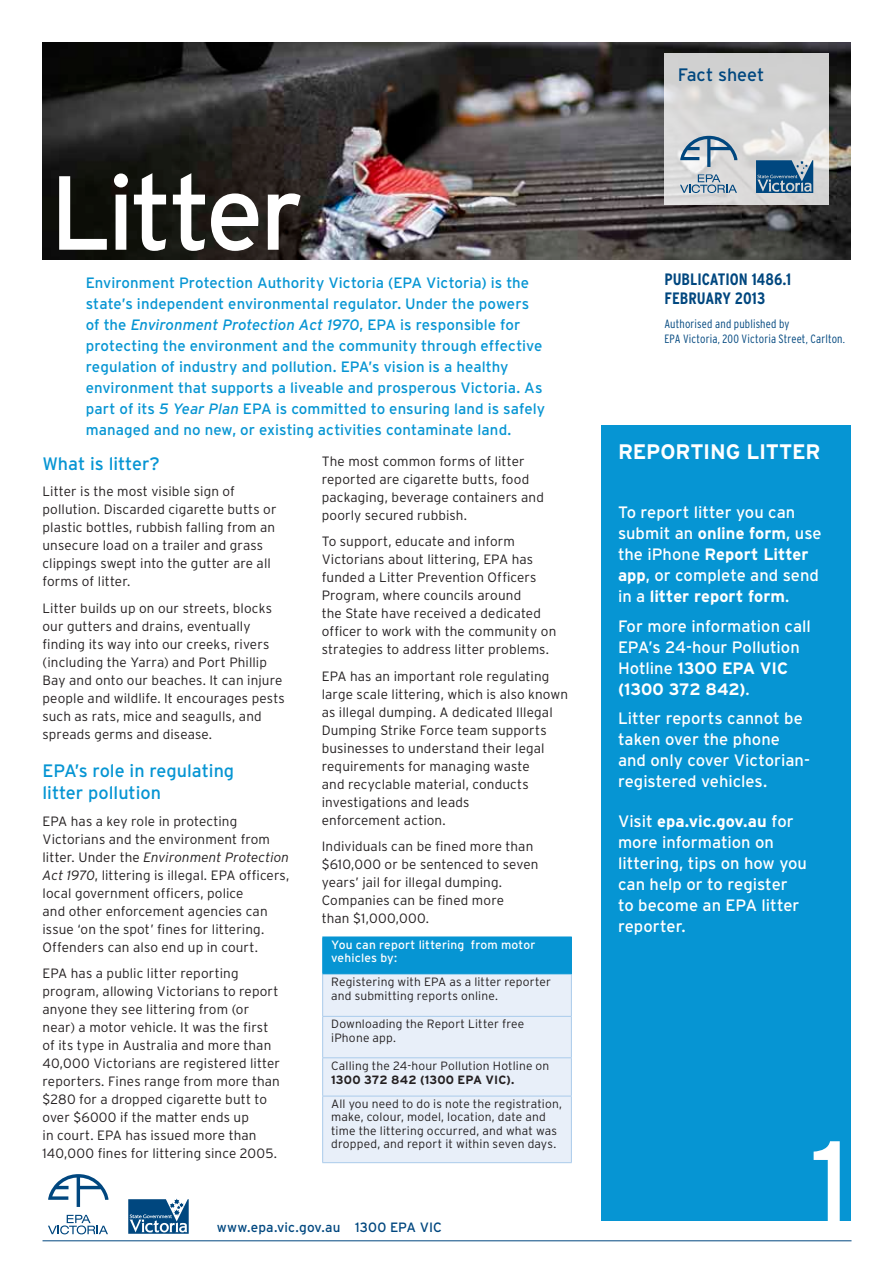
<style>
.page{position:relative;width:893px;height:1263px;background:#fff}
.page>*{position:absolute;margin:0;border:0;box-sizing:border-box;transform-origin:0 0}
.t1{font:114px "Interstate";color:#fff}
.t2{font:105px "Interstate";letter-spacing:-.04em;color:#fff}
.t3{font:700 21px "Interstate";letter-spacing:-.01em;color:#fff}
.t4{font:18px/21.8px "Interstate";color:#0695d3}
.t5{font:18px "Interstate";color:#00477f}
.t6{font:16.5px/21px "Interstate";color:#fff}
.t7{font:700 condensed 16.5px/19.5px "Interstate";color:#00477f}
.t8{font:15px/21px "Interstate";letter-spacing:.005em;color:#0695d3}
.t9{font:300 13.5px/18px "Interstate";letter-spacing:.01em;color:#231f20}
.t10{font:13.5px "Interstate";letter-spacing:.01em;color:#00477f}
.t11{font:300 12px/13.5px "Interstate";letter-spacing:.015em;color:#231f20}
.t12{font:300 condensed 12px/15px "Interstate";letter-spacing:.015em;color:#00477f}
.t13{font:12px/13.5px "Interstate";letter-spacing:.015em;color:#fff}
.t14{font:700 12px "Interstate";letter-spacing:.01em;color:#231f20}
.s1{font-style:italic}
.s2{font-weight:700}
</style>
<div class="page">
<img style="left:43px;top:43px;width:807px;height:216px">
<svg style="left:664px;top:54px;width:165px;height:151px;background:#d8d7d7"></svg>
<svg style="left:680px;top:174px;width:57px;height:19px"></svg>
<svg style="left:680px;top:136px;width:57px;height:31px;background:#a2b4c3"></svg>
<svg style="left:756px;top:160px;width:57px;height:33px;background:#396d96"></svg>
<div style="left:601px;top:425px;width:249px;height:795px;background:#0695d3"></div>
<div style="left:323px;top:937px;width:248px;height:37px;background:#0695d3"></div>
<div style="left:323px;top:974px;width:248px;height:188px;background:#e8eff9"></div>
<hr style="left:322px;top:974px;width:1px;height:42px;background:#aacbeb">
<hr style="left:571px;top:974px;width:1px;height:42px;background:#aacbeb">
<hr style="left:322px;top:1016px;width:250px;height:1px;background:#aacbeb">
<hr style="left:322px;top:1017px;width:1px;height:40px;background:#aacbeb">
<hr style="left:571px;top:1017px;width:1px;height:40px;background:#aacbeb">
<hr style="left:322px;top:1057px;width:250px;height:1px;background:#aacbeb">
<hr style="left:322px;top:1058px;width:1px;height:38px;background:#aacbeb">
<hr style="left:571px;top:1058px;width:1px;height:38px;background:#aacbeb">
<hr style="left:322px;top:1096px;width:1px;height:66px;background:#aacbeb">
<hr style="left:571px;top:1096px;width:1px;height:66px;background:#aacbeb">
<hr style="left:322px;top:1096px;width:250px;height:1px;background:#aacbeb">
<hr style="left:322px;top:1162px;width:250px;height:1px;background:#aacbeb">
<hr style="left:322px;top:936px;width:250px;height:1px;background:#0695d3">
<hr style="left:322px;top:937px;width:1px;height:36px;background:#0695d3">
<hr style="left:571px;top:937px;width:1px;height:36px;background:#0695d3">
<hr style="left:322px;top:973px;width:250px;height:1px;background:#0695d3">
<svg style="left:48px;top:1215px;width:60px;height:19px"></svg>
<svg style="left:48px;top:1174px;width:60px;height:33px"></svg>
<svg style="left:128px;top:1199px;width:61px;height:35px;background:#41769f"></svg>
<hr style="left:43px;top:1240px;width:808px;height:1px;background:#00477f">
<h2 class="t2" style="left:50px;top:154px;width:256px">Litter</h2>
<p class="t8" style="left:86px;top:272px;width:461px">Environment Protection Authority Victoria (EPA Victoria) is the state’s independent environmental regulator. Under the powers of the <span class="s1">Environment Protection Act 1970</span>, EPA is responsible for protecting the environment and the community through effective regulation of industry and pollution. EPA’s vision is a healthy environment that supports a liveable and prosperous Victoria. As part of its <span class="s1">5 Year Plan</span> EPA is committed to ensuring land is safely managed and no new, or existing activities contaminate land.</p>
<h3 class="t4" style="left:43px;top:452px;width:119px">What is litter?</h3>
<p class="t9" style="left:43px;top:482px;width:236px">Litter is the most visible sign of pollution. Discarded cigarette butts or plastic bottles, rubbish falling from an unsecure load on a trailer and grass clippings swept into the gutter are all forms of litter.</p>
<p class="t9" style="left:43px;top:599px;width:244px">Litter builds up on our streets, blocks our gutters and drains, eventually finding its way into our creeks, rivers (including the Yarra) and Port Phillip Bay and onto our beaches. It can injure people and wildlife. It encourages pests such as rats, mice and seagulls, and spreads germs and disease.</p>
<h3 class="t4" style="left:43px;top:760px;width:193px">EPA’s role in regulating litter pollution</h3>
<p class="t9" style="left:43px;top:812px;width:248px">EPA has a key role in protecting Victorians and the environment from litter. Under the <span class="s1">Environment Protection Act 1970</span>, littering is illegal. EPA officers, local government officers, police<br>and other enforcement agencies can issue ‘on the spot’ fines for littering.<br>Offenders can also end up in court.</p>
<p class="t9" style="left:43px;top:964px;width:239px">EPA has a public litter reporting program, allowing Victorians to report anyone they see littering from (or near) a motor vehicle. It was the first of its type in Australia and more than 40,000 Victorians are registered litter reporters. Fines range from more than $280 for a dropped cigarette butt to over $6000 if the matter ends up<br>in court. EPA has issued more than 140,000 fines for littering since 2005.</p>
<p class="t9" style="left:322px;top:452px;width:224px">The most common forms of litter reported are cigarette butts, food packaging, beverage containers and poorly secured rubbish.</p>
<p class="t9" style="left:322px;top:532px;width:236px">To support, educate and inform Victorians about littering, EPA has funded a Litter Prevention Officers Program, where councils around<br>the State have received a dedicated officer to work with the community on strategies to address litter problems.</p>
<p class="t9" style="left:322px;top:667px;width:248px">EPA has an important role regulating large scale littering, which is also known as illegal dumping. A dedicated Illegal Dumping Strike Force team supports businesses to understand their legal requirements for managing waste<br>and recyclable material, conducts investigations and leads<br>enforcement action.</p>
<p class="t9" style="left:322px;top:837px;width:218px">Individuals can be fined more than $610,000 or be sentenced to seven years’ jail for illegal dumping.<br>Companies can be fined more<br>than $1,000,000.</p>
<p class="t13" style="left:331px;top:938px;width:206px">You can report littering from motor vehicles by:</p>
<p class="t11" style="left:331px;top:974px;width:221px;line-height:14.2px">Registering with EPA as a litter reporter and submitting reports online.</p>
<p class="t11" style="left:331px;top:1017px;width:195px;line-height:14.2px">Downloading the Report Litter free iPhone app.</p>
<p class="t11" style="left:331px;top:1058px;width:220px">Calling the 24-hour Pollution Hotline on</p>
<p class="t14" style="left:331px;top:1073px;width:185px">1300 372 842 (1300 EPA VIC).</p>
<p class="t11" style="left:331px;top:1097px;width:232px">All you need to do is note the registration, make, colour, model, location, date and time the littering occurred, and what was dropped, and report it within seven days.</p>
<p class="t10" style="left:217px;top:1220px;width:227px">www.epa.vic.gov.au 1300 EPA VIC</p>
<h3 class="t5" style="left:678px;top:64px;width:88px">Fact sheet</h3>
<p class="t7" style="left:664px;top:269px;width:129px">PUBLICATION 1486.1<br>FEBRUARY 2013</p>
<p class="t12" style="left:664px;top:316px;width:182px">Authorised and published by<br>EPA Victoria, 200 Victoria Street, Carlton.</p>
<h3 class="t3" style="left:618px;top:440px;width:204px">REPORTING LITTER</h3>
<p class="t6" style="left:618px;top:502px;width:205px">To report litter you can submit an <span class="s2">online form</span>, use the iPhone <span class="s2">Report Litter app</span>, or complete and send in a <span class="s2">litter report form</span>.</p>
<p class="t6" style="left:618px;top:615px;width:194px">For more information call<br>EPA’s 24-hour Pollution<br>Hotline <span class="s2">1300 EPA VIC (1300 372 842)</span>.</p>
<p class="t6" style="left:618px;top:708px;width:194px">Litter reports cannot be taken over the phone and only cover Victorian&shy;registered vehicles.</p>
<p class="t6" style="left:618px;top:811px;width:191px">Visit <span class="s2">epa.vic.gov.au</span> for more information on littering, tips on how you can help or to register to become an EPA litter reporter.</p>
<h1 class="t1" style="left:811px;top:1117px;width:40px">1</h1>
</div>
